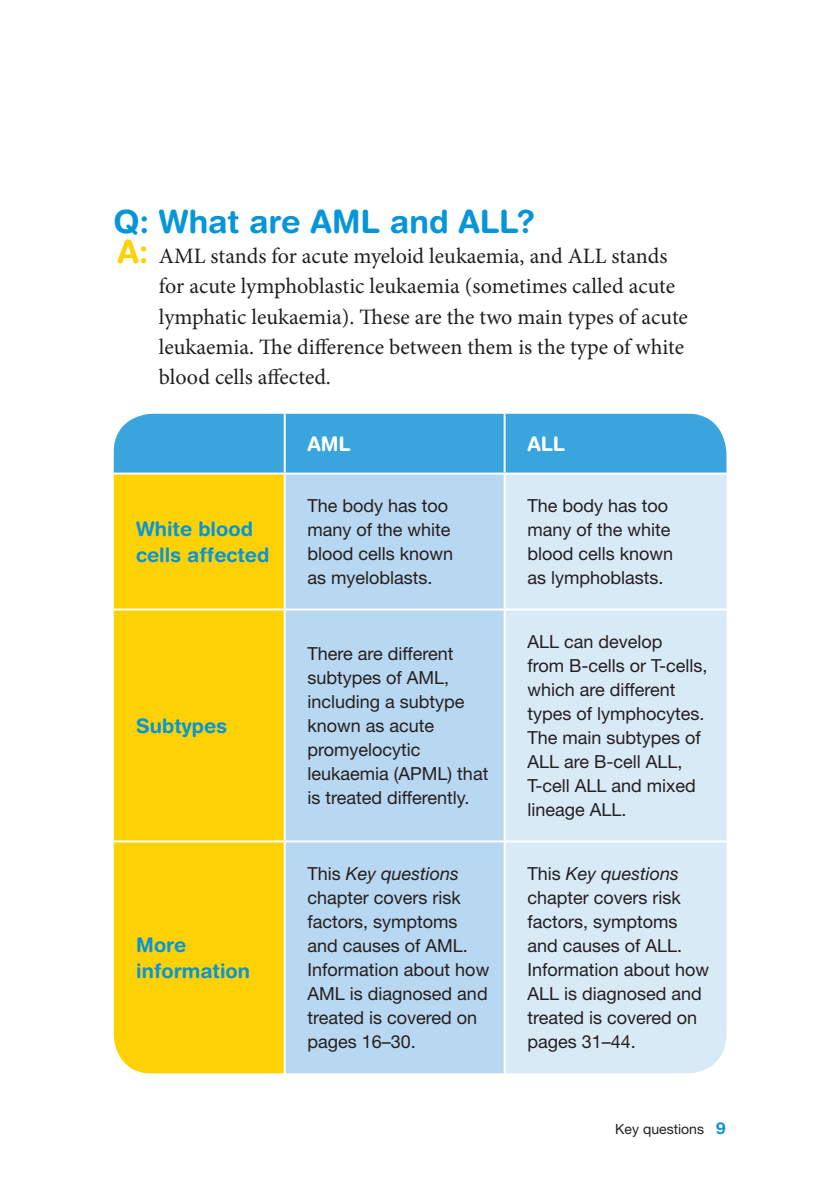
<style>
.page{position:relative;width:840px;height:1191px;background:#fff}
.page>*{position:absolute;margin:0;border:0;box-sizing:border-box;transform-origin:0 0}
._2__Bhead{font:700 32px "Helvetica Rounded LT Std";color:#0696d7}
._4__Body_Copy_Key_qu{font:22px/30px "Minion Pro";color:#231f20}
._9__Table_B_Head{font:700 20px/26px "Helvetica Rounded LT Std";color:#0696d7}
._9__Table_B_Head-2{font:700 20px "Helvetica Rounded LT Std";color:#fff}
._9__Table_copy{font:18px/24px "Helvetica Neue LT Std";color:#231f20}
.t1{font:14px "Helvetica Neue LT Std";color:#231f20}
.s1{font-family:"Helvetica Rounded LT Std";font-weight:700;font-size:32px;color:#fed105}
.s2{font-style:italic}
.s3{font-family:"Helvetica Rounded LT Std";font-weight:700;font-size:16.4px;color:#0696d7}
</style>
<div class="page">
<div style="left:113px;top:413px;width:613px;height:59px;background:#3aa5dd"></div>
<div style="left:113px;top:474px;width:170px;height:599px;background:#fed105"></div>
<div style="left:285px;top:474px;width:218px;height:599px;background:#b8d7f0"></div>
<div style="left:505px;top:474px;width:221px;height:599px;background:#d9eaf7"></div>
<hr style="left:283px;top:413px;width:2px;height:59px;background:#fff">
<hr style="left:503px;top:413px;width:2px;height:59px;background:#fff">
<hr style="left:113px;top:608px;width:171px;height:2px;background:#fff">
<hr style="left:284px;top:608px;width:220px;height:2px;background:#fff">
<hr style="left:504px;top:608px;width:222px;height:2px;background:#fff">
<hr style="left:113px;top:840px;width:171px;height:2px;background:#fff">
<hr style="left:284px;top:840px;width:220px;height:2px;background:#fff">
<hr style="left:504px;top:840px;width:222px;height:2px;background:#fff">
<p class="_2__Bhead" style="left:113px;top:203px;width:423px">Q: What are AML and ALL?</p>
<p class="_4__Body_Copy_Key_qu" style="left:159px;top:241px;width:530px;text-indent:-41px"><span class="s1">A:</span> AML stands for acute myeloid leukaemia, and ALL stands for acute lymphoblastic leukaemia (sometimes called acute lymphatic leukaemia). These are the two main types of acute leukaemia. The difference between them is the type of white blood cells affected.</p>
<p class="_9__Table_B_Head" style="left:136px;top:515px;width:134px">White blood cells affected</p>
<p class="_9__Table_B_Head" style="left:136px;top:712px;width:92px">Subtypes</p>
<p class="_9__Table_B_Head" style="left:136px;top:931px;width:115px">More information</p>
<p class="_9__Table_B_Head-2" style="left:307px;top:431px;width:45px">AML</p>
<p class="_9__Table_B_Head-2" style="left:527px;top:431px;width:39px">ALL</p>
<p class="_9__Table_copy" style="left:307px;top:493px;width:147px">The body has too many of the white blood cells known as myeloblasts.</p>
<p class="_9__Table_copy" style="left:527px;top:493px;width:147px">The body has too many of the white blood cells known as lymphoblasts.</p>
<p class="_9__Table_copy" style="left:307px;top:641px;width:182px">There are different subtypes of AML, including a subtype known as acute promyelocytic leukaemia (APML) that is treated differently.</p>
<p class="_9__Table_copy" style="left:527px;top:629px;width:182px">ALL can develop<br>from B-cells or T-cells, which are different types of lymphocytes.<br>The main subtypes of<br>ALL are B-cell ALL,<br>T-cell ALL and mixed lineage ALL.</p>
<p class="_9__Table_copy" style="left:307px;top:861px;width:183px">This <span class="s2">Key questions </span>chapter covers risk factors, symptoms and causes of AML.<br>Information about how<br>AML is diagnosed and treated is covered on pages 16–30.</p>
<p class="_9__Table_copy" style="left:527px;top:861px;width:183px">This <span class="s2">Key questions </span>chapter covers risk factors, symptoms and causes of ALL.<br>Information about how<br>ALL is diagnosed and treated is covered on pages 31–44.</p>
<p class="t1" style="left:615px;top:1120px;width:112px">Key questions <span class="s3">9</span></p>
</div>
